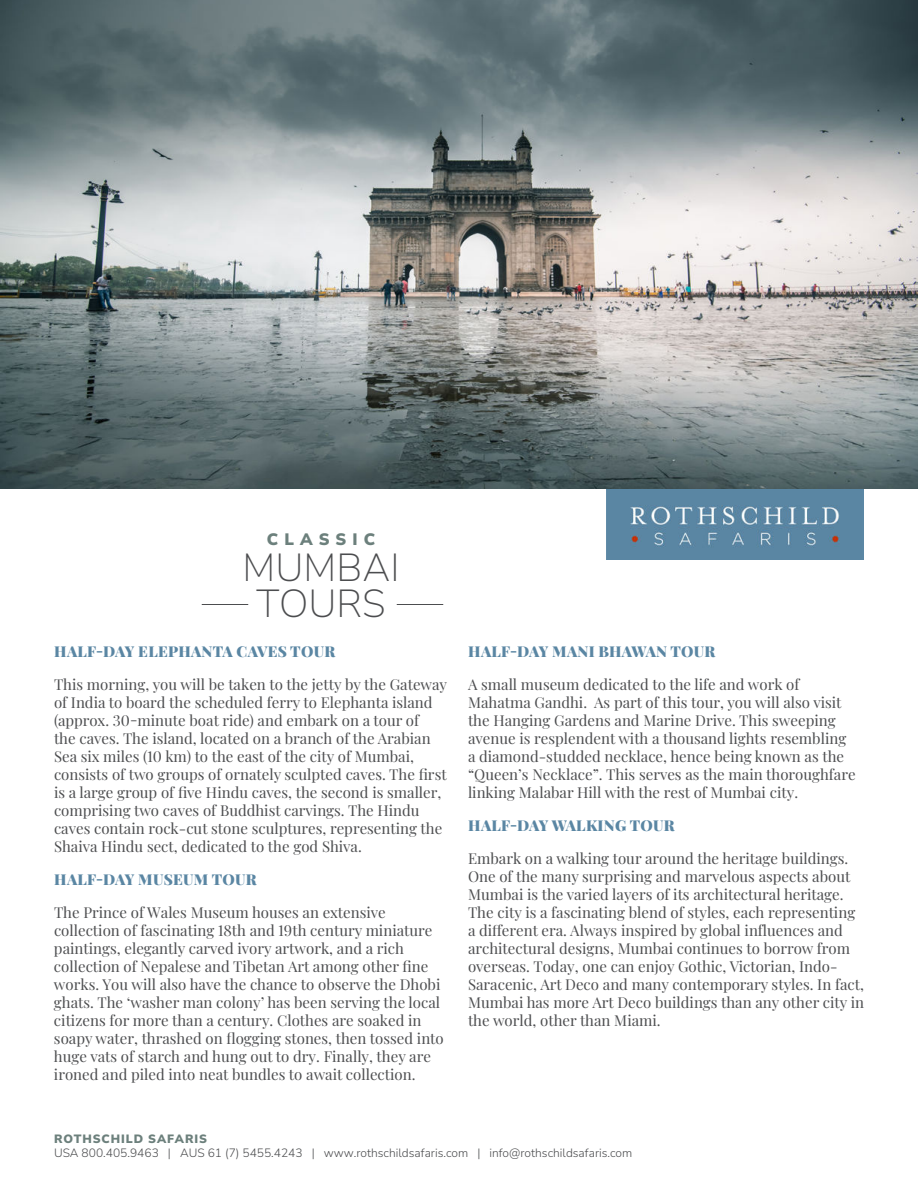
<style>
.page{position:relative;width:918px;height:1188px;background:#fff}
.page>*{position:absolute;margin:0;border:0;box-sizing:border-box;transform-origin:0 0}
.t1{font:200 39px/36px "Nunito Sans 12 pt";color:#4c4d4f;text-align:center}
.t2{font:200 16.5px "Nunito Sans 12 pt";letter-spacing:.37em;color:#6c807c}
.t3{font:15px/18px "Playfair Display";color:#4c4d4f}
.t4{font:900 15px "Playfair Display";letter-spacing:.02em;color:#5a86a3}
.t5{font:200 12px "Nunito Sans 12 pt";color:#4c4d4f}
.t6{font:200 12px "Nunito Sans 12 pt";letter-spacing:.075em;color:#6c807c}
</style>
<div class="page">
<hr style="left:202px;top:604px;width:46px;height:1px;background:#4c4d4f">
<hr style="left:397px;top:604px;width:46px;height:1px;background:#4c4d4f">
<img style="left:606px;top:489px;width:258px;height:71px">
<img style="left:0;top:0;width:918px;height:489px">
<p class="t2" style="left:267px;top:533px;width:110px">CLASSIC</p>
<h1 class="t1" style="left:243px;top:552px;width:158px">MUMBAI<br>TOURS</h1>
<p class="t4" style="left:54px;top:639px;width:282px">HALF-DAY ELEPHANTA CAVES TOUR</p>
<p class="t3" style="left:54px;top:676px;width:395px">This morning, you will be taken to the jetty by the Gateway of India to board the scheduled ferry to Elephanta island (approx. 30-minute boat ride) and embark on a tour of<br>the caves. The island, located on a branch of the Arabian Sea six miles (10 km) to the east of the city of Mumbai, consists of two groups of ornately sculpted caves. The first is a large group of five Hindu caves, the second is smaller, comprising two caves of Buddhist carvings. The Hindu caves contain rock-cut stone sculptures, representing the Shaiva Hindu sect, dedicated to the god Shiva.</p>
<p class="t4" style="left:54px;top:867px;width:204px">HALF-DAY MUSEUM TOUR</p>
<p class="t3" style="left:54px;top:904px;width:391px">The Prince of Wales Museum houses an extensive collection of fascinating 18th and 19th century miniature paintings, elegantly carved ivory artwork, and a rich collection of Nepalese and Tibetan Art among other fine works. You will also have the chance to observe the Dhobi ghats. The ‘washer man colony’ has been serving the local citizens for more than a century. Clothes are soaked in soapy water, thrashed on flogging stones, then tossed into huge vats of starch and hung out to dry. Finally, they are ironed and piled into neat bundles to await collection.</p>
<p class="t4" style="left:468px;top:639px;width:248px">HALF-DAY MANI BHAWAN TOUR</p>
<p class="t3" style="left:468px;top:676px;width:389px">A small museum dedicated to the life and work of Mahatma Gandhi. As part of this tour, you will also visit the Hanging Gardens and Marine Drive. This sweeping avenue is resplendent with a thousand lights resembling a diamond-studded necklace, hence being known as the “Queen’s Necklace”. This serves as the main thoroughfare linking Malabar Hill with the rest of Mumbai city.</p>
<p class="t4" style="left:468px;top:813px;width:208px">HALF-DAY WALKING TOUR</p>
<p class="t3" style="left:468px;top:850px;width:398px">Embark on a walking tour around the heritage buildings.<br>One of the many surprising and marvelous aspects about Mumbai is the varied layers of its architectural heritage.<br>The city is a fascinating blend of styles, each representing a different era. Always inspired by global influences and architectural designs, Mumbai continues to borrow from overseas. Today, one can enjoy Gothic, Victorian, Indo-Saracenic, Art Deco and many contemporary styles. In fact, Mumbai has more Art Deco buildings than any other city in the world, other than Miami.</p>
<p class="t6" style="left:54px;top:1134px;width:154px">ROTHSCHILD SAFARIS</p>
<p class="t5" style="left:54px;top:1149px;width:580px">USA 800.405.9463 | AUS 61 (7) 5455.4243 | www.rothschildsafaris.com | info@rothschildsafaris.com</p>
</div>
